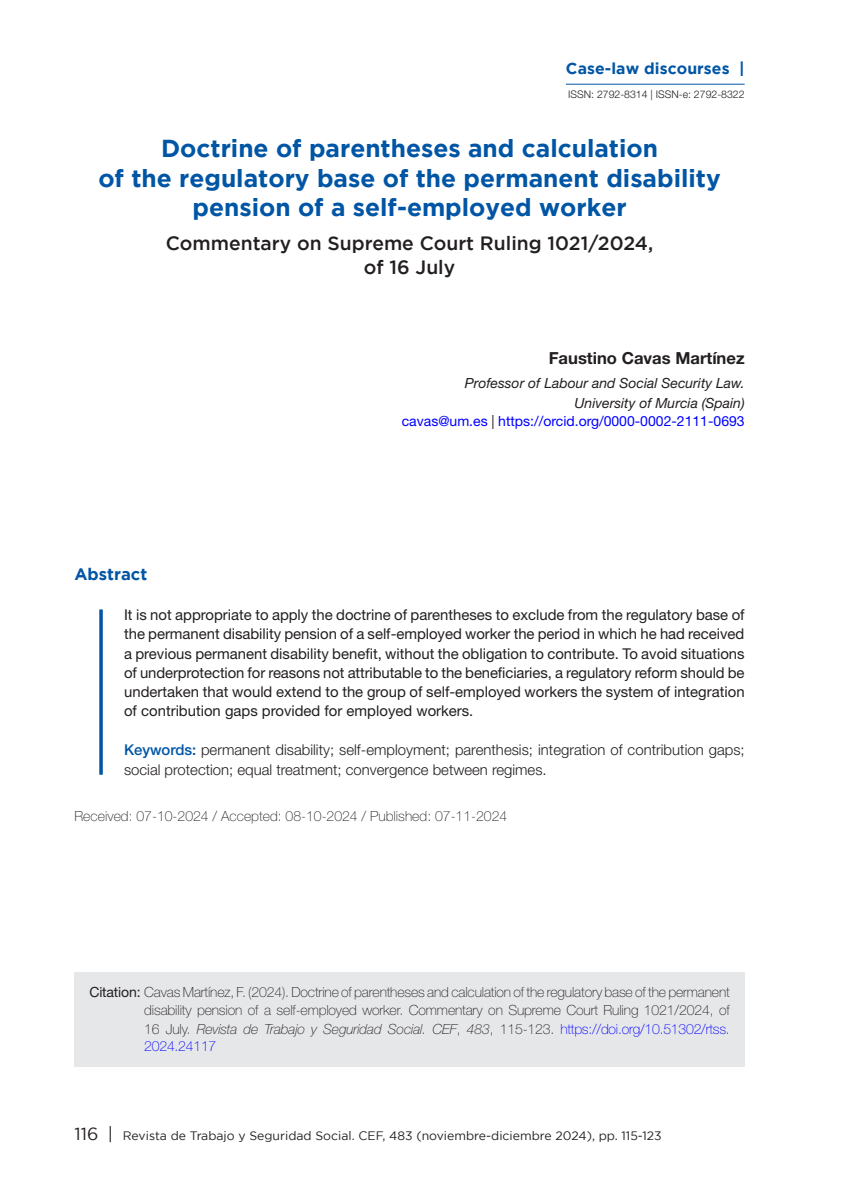
<style>
.page{position:relative;width:844px;height:1191px;background:#fff}
.page>*{position:absolute;margin:0;border:0;box-sizing:border-box;transform-origin:0 0}
.Título_NUEVO_FORMATO{font:700 24.5px/29.8px "Gotham";color:#0155a5;text-align:center}
.Subtitulo{font:500 19.25px/23.6px "Gotham";color:#231f20;text-align:center}
.Autor_Helv{font:700 16.62px "Helvetica Neue LT Std";color:#231f20}
.Extracto_helv{font:700 16.62px "Gotham";color:#0155a5}
.Título_NUEVO_FORMATO-2{font:700 15.75px "Gotham";letter-spacing:.005em;color:#0155a5}
.Texto_EXTRACTO{font:14.88px/19.2px "Helvetica Neue LT Std";color:#231f20;text-align:justify}
.P__CLAVE{font:300 14.88px/19.2px "Helvetica Neue LT Std";color:#231f20}
.Cómo_citar{font:100 14px/18px "Helvetica Neue LT Std";letter-spacing:-.01em;color:#231f20;text-align:justify}
.Cargo_Helv{font:italic 14px "Helvetica Neue LT Std";color:#231f20}
.FECHAS_DE_TRABAJO{font:100 14px "Helvetica Neue LT Std";color:#231f20}
.correo_electrónico{font:14px "Helvetica Neue LT Std";color:#00f}
.t1{font:12.25px "Gotham";color:#231f20}
.t2{font:300 10.5px "Helvetica Neue LT Std";color:#231f20}
.s1{color:#231f20}
.s2{font-weight:500;color:#0155a5}
.s3{font-weight:400}
.s4{font-style:italic}
.s5{color:#00f}
.s6{font-size:17.5px}
</style>
<div class="page">
<hr style="left:566px;top:84px;width:178px;height:1px;background:#0155a5">
<svg style="left:99px;top:609px;width:4px;height:165px"></svg>
<div style="left:74px;top:972px;width:670px;height:95px;background:#e6e7e9"></div>
<p class="Título_NUEVO_FORMATO-2" style="left:566px;top:59px;width:180px">Case-law discourses |</p>
<p class="t2" style="left:568px;top:88px;width:178px">ISSN: 2792-8314 | ISSN-e: 2792-8322</p>
<p class="Título_NUEVO_FORMATO" style="left:98px;top:133px;width:623px">Doctrine of parentheses and calculation<br>of the regulatory base of the permanent disability pension of a self-employed worker</p>
<p class="Subtitulo" style="left:166px;top:231px;width:488px">Commentary on Supreme Court Ruling 1021/2024, of 16 July</p>
<p class="Autor_Helv" style="left:548px;top:348px;width:197px">Faustino Cavas Martínez</p>
<p class="Cargo_Helv" style="left:464px;top:375px;width:281px">Professor of Labour and Social Security Law.</p>
<p class="Cargo_Helv" style="left:574px;top:394px;width:172px">University of Murcia (Spain)</p>
<p class="correo_electrónico" style="left:401px;top:412px;width:344px">cavas@um.es <span class="s1">|</span> https://orcid.org/0000-0002-2111-0693</p>
<p class="Extracto_helv" style="left:74px;top:564px;width:74px">Abstract</p>
<p class="Texto_EXTRACTO" style="left:124px;top:605px;width:622px">It is not appropriate to apply the doctrine of parentheses to exclude from the regulatory base of the permanent disability pension of a self-employed worker the period in which he had received a previous permanent disability benefit, without the obligation to contribute. To avoid situations of underprotection for reasons not attributable to the beneficiaries, a regulatory reform should be undertaken that would extend to the group of self-employed workers the system of integration of contribution gaps provided for employed workers.</p>
<p class="P__CLAVE" style="left:124px;top:740px;width:622px"><span class="s2">Keywords:</span> permanent disability; self-employment; parenthesis; integration of contribution gaps; social protection; equal treatment; convergence between regimes.</p>
<p class="FECHAS_DE_TRABAJO" style="left:74px;top:807px;width:434px">Received: 07-10-2024 / Accepted: 08-10-2024 / Published: 07-11-2024</p>
<p class="Cómo_citar" style="left:144px;top:983px;width:587px;text-indent:-55px"><span class="s3">Citation:</span> Cavas Martínez, F. (2024). Doctrine of parentheses and calculation of the regulatory base of the permanent disability pension of a self-employed worker. Commentary on Supreme Court Ruling 1021/2024, of 16 July. <span class="s4">Revista de Trabajo y Seguridad Social. CEF</span>, <span class="s4">483</span>, 115-123. <span class="s5">https://doi.org/10.51302/rtss.<br>2024.24117</span></p>
<p class="t1" style="left:74px;top:1128px;width:588px"><span class="s6">116 |</span> Revista de Trabajo y Seguridad Social. CEF, 483 (noviembre-diciembre 2024), pp. 115-123</p>
</div>
